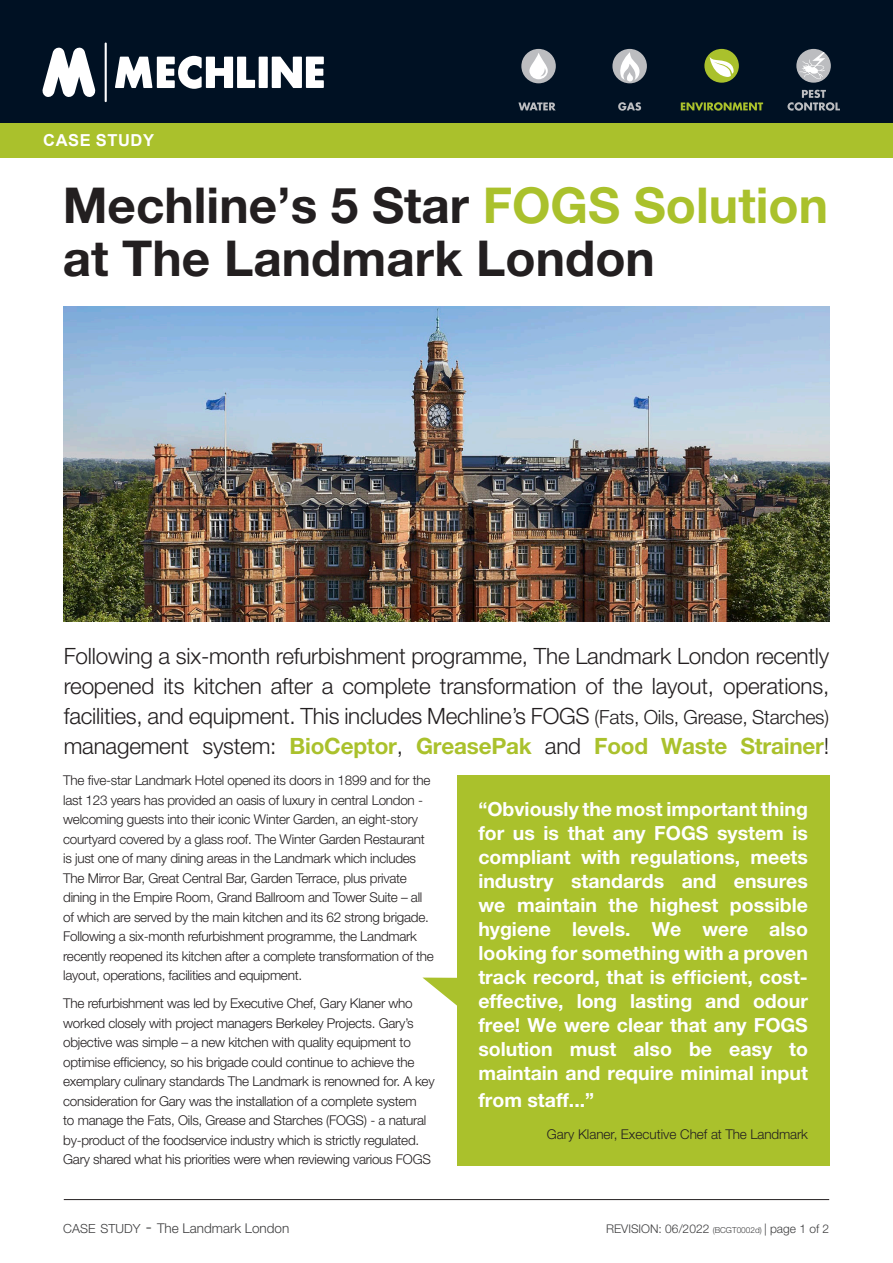
<style>
.page{position:relative;width:893px;height:1263px;background:#fff}
.page>*{position:absolute;margin:0;border:0;box-sizing:border-box;transform-origin:0 0}
.t1{font:700 49.5px/52.5px "Helvetica Neue LT Pro";color:#231f20}
.t2{font:300 22.5px/30px "Helvetica Neue LT Pro";letter-spacing:-.01em;color:#231f20;text-align:justify}
.t3{font:700 19.5px/24px "Helvetica Neue LT Pro";color:#fff;text-align:justify}
.t4{font:700 16.5px "Arial";letter-spacing:.035em;color:#fff}
.t5{font:300 13.5px/19.5px "Helvetica Neue LT Pro";letter-spacing:-.02em;color:#231f20}
.t6{font:300 13.5px "Helvetica Neue LT Pro";color:#231f20}
.t7{font:300 13.5px "Helvetica Neue LT Pro";color:#3e3e3f}
.t8{font:300 12px "Helvetica Neue LT Pro";color:#3e3e3f}
.s1{color:#aac12c}
.s2{font-family:"Futura PT";font-size:26.25px;color:#fff}
.s3{font-size:19.5px}
.s4{font-weight:700;color:#aac12c}
.s5{font-size:12.6px}
.s6{font-size:18px}
.s7{font-size:8.25px}
</style>
<div class="page">
<div style="left:0;top:0;width:893px;height:123px;background:#001123"></div>
<div style="left:0;top:123px;width:893px;height:34px;background:#aac12c"></div>
<svg style="left:518px;top:102px;width:38px;height:8px"></svg>
<svg style="left:618px;top:102px;width:23px;height:9px"></svg>
<svg style="left:681px;top:102px;width:82px;height:9px"></svg>
<svg style="left:787px;top:90px;width:53px;height:21px"></svg>
<svg style="left:612px;top:49px;width:35px;height:34px"></svg>
<svg style="left:616px;top:52px;width:27px;height:31px"></svg>
<div style="left:704px;top:49px;width:35px;height:34px;background:#aac12c;border-radius:50%"></div>
<svg style="left:710px;top:57px;width:24px;height:20px"></svg>
<svg style="left:796px;top:49px;width:35px;height:34px"></svg>
<svg style="left:799px;top:52px;width:26px;height:28px"></svg>
<div style="left:521px;top:49px;width:35px;height:34px;background:#bcbdc0;border-radius:50%"></div>
<svg style="left:529px;top:53px;width:19px;height:26px"></svg>
<svg style="left:115px;top:56px;width:140px;height:33px"></svg>
<div style="left:259px;top:57px;width:9px;height:31px;background:#fff"></div>
<svg style="left:272px;top:57px;width:52px;height:31px"></svg>
<hr style="left:105px;top:43px;width:2px;height:59px;background:#fff">
<svg style="left:42px;top:47px;width:54px;height:50px"></svg>
<hr style="left:64px;top:1199px;width:765px;height:1px;background:#231f20">
<svg style="left:422px;top:977px;width:35px;height:29px"></svg>
<img style="left:64px;top:306px;width:766px;height:316px">
<div style="left:457px;top:775px;width:372px;height:390px;background:#aac12c"></div>
<p class="t4" style="left:43px;top:129px;width:112px">CASE STUDY</p>
<p class="t1" style="left:63px;top:178px;width:767px">Mechline’s 5 Star <span class="s1">FOGS Solution </span>at The Landmark London<span class="s2">tion of</span></p>
<p class="t2" style="left:64px;top:641px;width:767px">Following a six-month refurbishment programme, The Landmark London recently reopened its kitchen after a complete transformation of the layout, operations, facilities, and equipment. This includes Mechline’s FOGS <span class="s3">(Fats, Oils, Grease, Starches) </span>management system: <span class="s4">BioCeptor</span>, <span class="s4">GreasePak</span> and <span class="s4">Food Waste Strainer</span>!</p>
<p class="t5" style="left:63px;top:770px;width:372px">The five-star Landmark Hotel opened its doors in 1899 and for the last 123 years has provided an oasis of luxury in central London - welcoming guests into their iconic Winter Garden, an eight-story courtyard covered by a glass roof. The Winter Garden Restaurant is just one of many dining areas in the Landmark which includes The Mirror Bar, Great Central Bar, Garden Terrace, plus private dining in the Empire Room, Grand Ballroom and Tower Suite – all of which are served by the main kitchen and its 62 strong brigade.<br>Following a six-month refurbishment programme, the Landmark recently reopened its kitchen after a complete transformation of the layout, operations, facilities and equipment.</p>
<p class="t5" style="left:63px;top:993px;width:373px">The refurbishment was led by Executive Chef, Gary Klaner who worked closely with project managers Berkeley Projects. Gary’s objective was simple – a new kitchen with quality equipment to optimise efficiency, so his brigade could continue to achieve the exemplary culinary standards The Landmark is renowned for. A key consideration for Gary was the installation of a complete system<br>to manage the Fats, Oils, Grease and Starches (FOGS) - a natural by-product of the foodservice industry which is strictly regulated.<br>Gary shared what his priorities were when reviewing various FOGS</p>
<p class="t3" style="left:478px;top:796px;width:331px">“Obviously the most important thing for us is that any FOGS system is compliant with regulations, meets industry standards and ensures we maintain the highest possible hygiene levels. We were also looking for something with a proven track record, that is efficient, cost&shy;effective, long lasting and odour free! We were clear that any FOGS solution must also be easy to maintain and require minimal input</p>
<p class="t3" style="left:478px;top:1087px;width:117px">from staff...”</p>
<p class="t6" style="left:547px;top:1126px;width:263px">Gary Klaner, Executive Chef at The Landmark</p>
<p class="t7" style="left:63px;top:1220px;width:228px"><span class="s5">CASE STUDY</span> <span class="s6">-</span> The Landmark London</p>
<p class="t8" style="left:606px;top:1221px;width:225px">REVISION: 06/2022 <span class="s7">(BCGT0002d)</span> | page 1 of 2</p>
</div>
